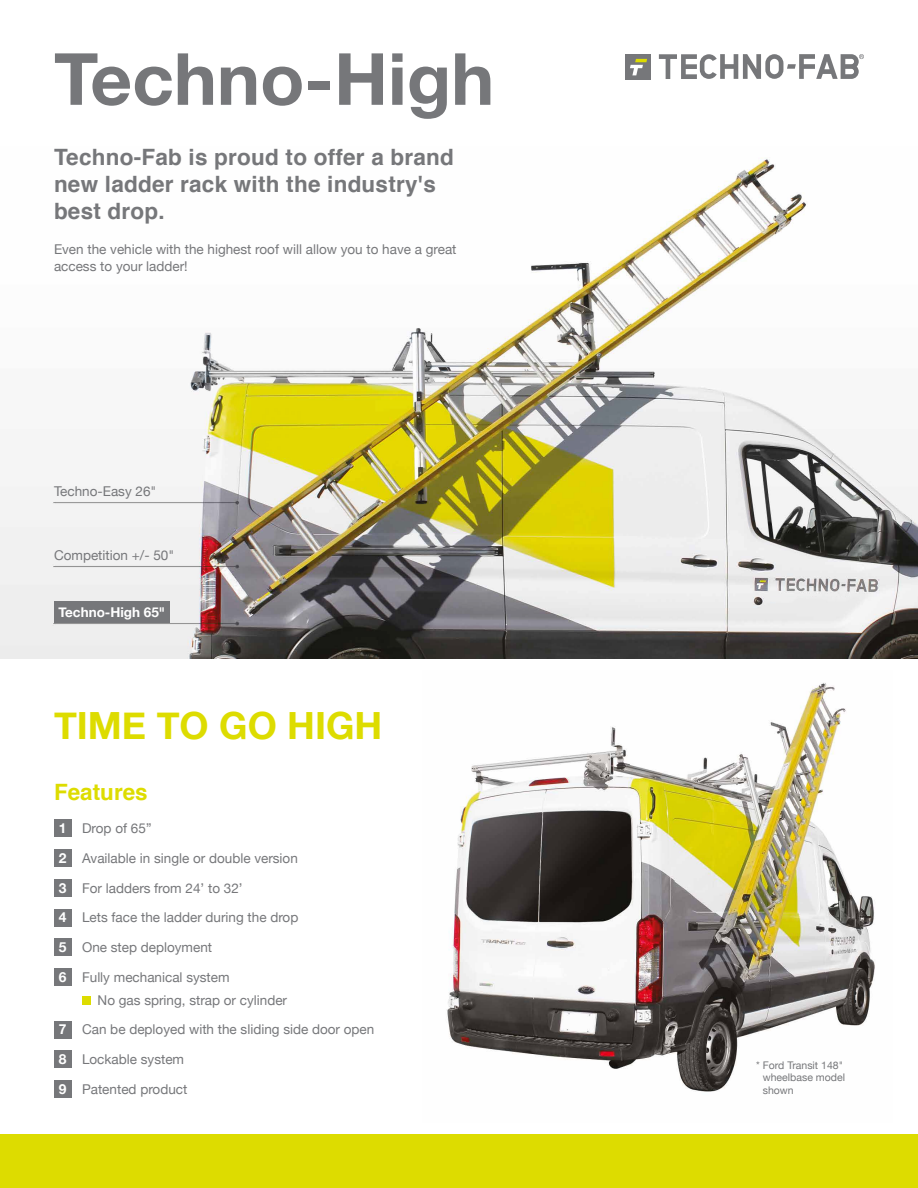
<style>
.page{position:relative;width:918px;height:1188px;background:#fff}
.page>*{position:absolute;margin:0;border:0;box-sizing:border-box;transform-origin:0 0}
.t1{font:700 72px "Helvetica Neue";color:#76777a}
.t2{font:700 37.5px "Helvetica Neue";color:#dddc00}
.t3{font:700 22.5px/27px "Helvetica";letter-spacing:.01em;color:#76777a}
.t4{font:700 22.5px "Helvetica";color:#dddc00}
.t5{font:700 13.8px/29.7px "Helvetica Neue";color:#fff;text-align:justify}
.t6{font:13.5px/29.7px "Helvetica Neue";color:#76777a}
.t7{font:700 13.5px "Helvetica Neue";color:#fff}
.t8{font:10.5px/12.6px "Helvetica Neue";color:#76777a}
</style>
<div class="page">
<img style="left:0;top:158px;width:918px;height:500px">
<img style="left:447px;top:683px;width:428px;height:409px">
<div style="left:626px;top:54px;width:25px;height:25px;background:#76777a"></div>
<svg style="left:630px;top:59px;width:17px;height:16px"></svg>
<svg style="left:659px;top:54px;width:205px;height:25px"></svg>
<div style="left:54px;top:820px;width:17px;height:17px;background:#76777a"></div>
<div style="left:54px;top:849px;width:17px;height:18px;background:#76777a"></div>
<div style="left:54px;top:879px;width:17px;height:17px;background:#76777a"></div>
<div style="left:54px;top:909px;width:17px;height:17px;background:#76777a"></div>
<div style="left:54px;top:939px;width:17px;height:17px;background:#76777a"></div>
<div style="left:54px;top:968px;width:17px;height:17px;background:#76777a"></div>
<div style="left:54px;top:1021px;width:17px;height:17px;background:#76777a"></div>
<div style="left:54px;top:1051px;width:17px;height:17px;background:#76777a"></div>
<div style="left:54px;top:1080px;width:17px;height:18px;background:#76777a"></div>
<div style="left:82px;top:997px;width:8px;height:8px;background:#dddc00"></div>
<div style="left:0;top:1134px;width:918px;height:54px;background:#dddc00"></div>
<div style="left:54px;top:601px;width:116px;height:22px;background:#76777a"></div>
<h1 class="t1" style="left:54px;top:23px;width:442px">Techno-High</h1>
<h3 class="t3" style="left:54px;top:144px;width:402px">Techno-Fab is proud to offer a brand new ladder rack with the industry's best drop.</h3>
<p class="t6" style="left:54px;top:242px;width:404px;line-height:16.2px">Even the vehicle with the highest roof will allow you to have a great access to your ladder!</p>
<p class="t6" style="left:54px;top:477px;width:104px">Techno-Easy 26"</p>
<p class="t6" style="left:54px;top:541px;width:122px">Competition +/- 50"</p>
<p class="t7" style="left:58px;top:602px;width:108px">Techno-High 65"</p>
<h2 class="t2" style="left:54px;top:696px;width:330px">TIME TO GO HIGH</h2>
<h3 class="t4" style="left:54px;top:774px;width:95px">Features</h3>
<p class="t5" style="left:59px;top:814px;width:9px">1<br>2<br>3<br>4<br>5<br>6</p>
<p class="t6" style="left:82px;top:814px;width:71px">Drop of 65’’</p>
<p class="t6" style="left:82px;top:844px;width:217px">Available in single or double version</p>
<p class="t6" style="left:82px;top:874px;width:218px">For ladders from 24’ to 32’<br>Lets face the ladder during the drop</p>
<p class="t6" style="left:82px;top:933px;width:149px">One step deployment<br>Fully mechanical system</p>
<p class="t6" style="left:98px;top:986px;width:191px">No gas spring, strap or cylinder</p>
<p class="t6" style="left:82px;top:1015px;width:294px">Can be deployed with the sliding side door open<br>Lockable system</p>
<p class="t6" style="left:82px;top:1075px;width:107px">Patented product</p>
<p class="t5" style="left:59px;top:1015px;width:9px">7<br>8<br>9</p>
<p class="t8" style="left:763px;top:1059px;width:84px;text-indent:-7px">* Ford Transit 148" wheelbase model shown</p>
</div>
